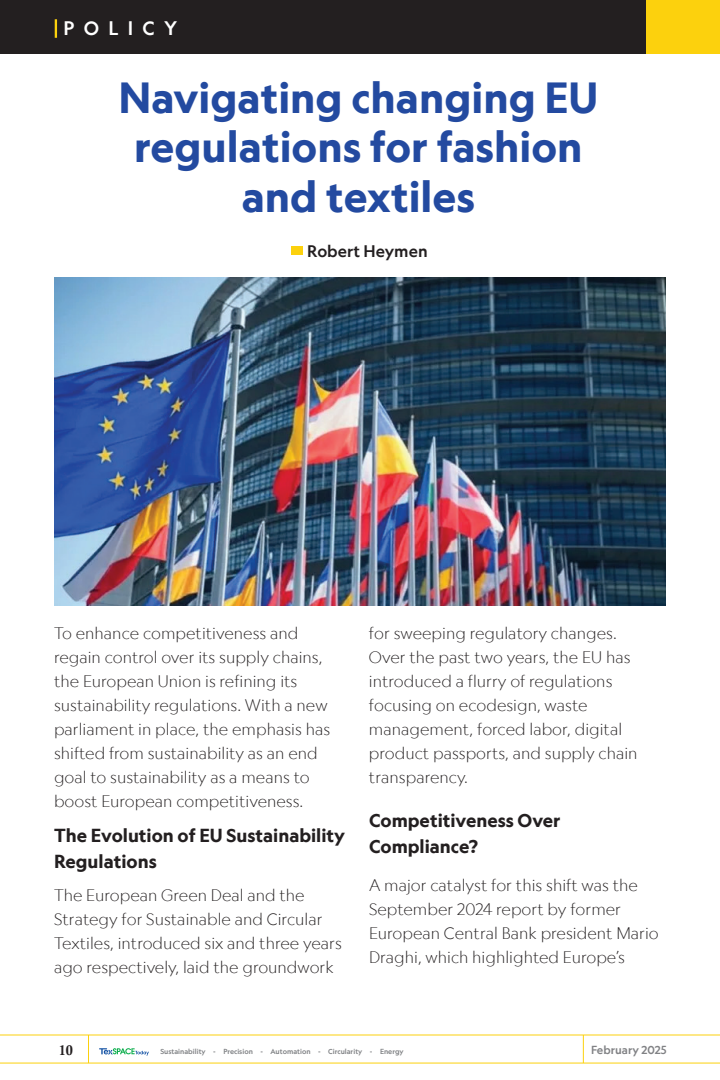
<style>
.page{position:relative;width:720px;height:1080px;background:#fff}
.page>*{position:absolute;margin:0;border:0;box-sizing:border-box;transform-origin:0 0}
.t1{font:700 41.6px/49.8px "Geograph Edit";color:#234aa0;text-align:center}
.t2{font:500 18.7px "Geograph Edit";letter-spacing:.5em;color:#fff}
.t3{font:700 18px/26px "Geograph Edit";color:#231f20}
.t4{font:300 16px/24px "Geograph Edit";color:#231f20}
.t5{font:500 16px "Geograph Edit";color:#231f20}
.t6{font:14px "Calis MT Bol";color:#231f20}
.t7{font:500 11.2px "Geograph Edit";color:#818285}
.t8{font:500 7px "Geograph";color:#808285}
</style>
<div class="page">
<svg style="left:99px;top:1048px;width:50px;height:8px"></svg>
<hr style="left:0;top:1035px;width:720px;height:1px;background:#fcd10d">
<hr style="left:0;top:1063px;width:720px;height:1px;background:#fcd10d">
<svg style="left:583px;top:1035px;width:1px;height:28px"></svg>
<svg style="left:88px;top:1036px;width:1px;height:27px"></svg>
<div style="left:0;top:0;width:656px;height:54px;background:#231f20"></div>
<svg style="left:55px;top:19px;width:2px;height:19px"></svg>
<div style="left:646px;top:0;width:74px;height:54px;background:#fcd10d"></div>
<svg style="left:292px;top:247px;width:11px;height:8px"></svg>
<img style="left:54px;top:278px;width:611px;height:327px">
<p class="t2" style="left:64px;top:17px;width:115px">POLICY</p>
<h1 class="t1" style="left:118px;top:72px;width:481px">Navigating changing EU regulations for fashion and textiles</h1>
<p class="t5" style="left:307px;top:241px;width:122px">Robert Heymen</p>
<p class="t4" style="left:54px;top:621px;width:278px">To enhance competitiveness and regain control over its supply chains, the European Union is refining its sustainability regulations. With a new parliament in place, the emphasis has shifted from sustainability as an end goal to sustainability as a means to boost European competitiveness.</p>
<p class="t3" style="left:54px;top:822px;width:293px">The Evolution of EU Sustainability<br>Regulations</p>
<p class="t4" style="left:54px;top:883px;width:289px">The European Green Deal and the Strategy for Sustainable and Circular Textiles, introduced six and three years ago respectively, laid the groundwork</p>
<p class="t4" style="left:369px;top:621px;width:270px">for sweeping regulatory changes.<br>Over the past two years, the EU has introduced a flurry of regulations focusing on ecodesign, waste management, forced labor, digital product passports, and supply chain transparency.</p>
<p class="t3" style="left:369px;top:807px;width:193px">Competitiveness Over<br>Compliance?</p>
<p class="t4" style="left:369px;top:873px;width:291px">A major catalyst for this shift was the September 2024 report by former European Central Bank president Mario Draghi, which highlighted Europe’s</p>
<p class="t6" style="left:59px;top:1042px;width:16px">10</p>
<p class="t8" style="left:160px;top:1047px;width:245px">Sustainability - Precision - Automation - Circularity - Energy</p>
<p class="t7" style="left:591px;top:1043px;width:77px">February 2025</p>
</div>
